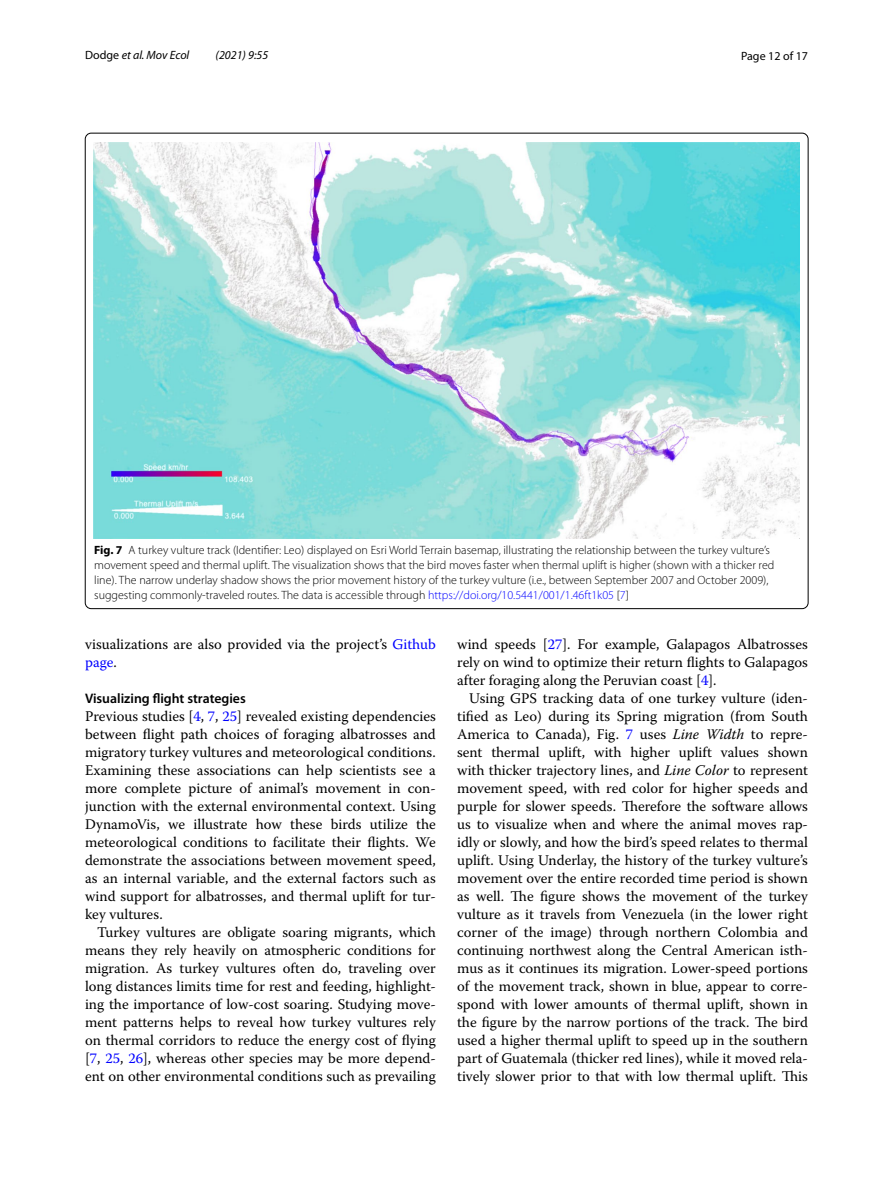
<style>
.page{position:relative;width:893px;height:1187px;background:#fff}
.page>*{position:absolute;margin:0;border:0;box-sizing:border-box;transform-origin:0 0}
.t1{font:14.7px/18px "Warnock Pro";color:#000;text-align:justify}
.t2{font:600 13.8px "Myriad Pro";color:#000}
.t3{font:300 12px/15px "Myriad Pro";color:#000}
.t4{font:italic 12px "Myriad Pro";color:#000}
.t5{font:12px "Myriad Pro";color:#000}
.s1{font-style:normal}
.s2{font-weight:700}
.s3{color:#00f}
.s4{font-style:italic}
</style>
<div class="page">
<img style="left:94px;top:142px;width:706px;height:397px">
<p class="t4" style="left:85px;top:48px;width:106px"><span class="s1">Dodge</span> et al. Mov Ecol</p>
<p class="t4" style="left:216px;top:48px;width:54px">(2021) 9:55</p>
<p class="t5" style="left:741px;top:48px;width:68px">Page 12 of 17</p>
<p class="t3" style="left:94px;top:542px;width:682px"><span class="s2">Fig. 7</span> A turkey vulture track (Identifier: Leo) displayed on Esri World Terrain basemap, illustrating the relationship between the turkey vulture’s movement speed and thermal uplift. The visualization shows that the bird moves faster when thermal uplift is higher (shown with a thicker red line). The narrow underlay shadow shows the prior movement history of the turkey vulture (i.e., between September 2007 and October 2009), suggesting commonly-traveled routes. The data is accessible through <span class="s3">https://doi.org/10.5441/001/1.46ft1k05</span> [<span class="s3">7</span>]</p>
<p class="t1" style="left:85px;top:635px;width:352px">visualizations are also provided via the project’s <span class="s3">Github page</span>.</p>
<p class="t2" style="left:85px;top:689px;width:162px">Visualizing flight strategies</p>
<p class="t1" style="left:85px;top:707px;width:352px">Previous studies [<span class="s3">4</span>, <span class="s3">7</span>, <span class="s3">25</span>] revealed existing dependencies between flight path choices of foraging albatrosses and migratory turkey vultures and meteorological conditions.<br>Examining these associations can help scientists see a more complete picture of animal’s movement in con&shy;junction with the external environmental context. Using DynamoVis, we illustrate how these birds utilize the meteorological conditions to facilitate their flights. We demonstrate the associations between movement speed, as an internal variable, and the external factors such as wind support for albatrosses, and thermal uplift for tur&shy;key vultures.</p>
<p class="t1" style="left:85px;top:923px;width:352px;text-indent:12px">Turkey vultures are obligate soaring migrants, which means they rely heavily on atmospheric conditions for migration. As turkey vultures often do, traveling over long distances limits time for rest and feeding, highlight&shy;ing the importance of low-cost soaring. Studying move&shy;ment patterns helps to reveal how turkey vultures rely on thermal corridors to reduce the energy cost of flying [<span class="s3">7</span>, <span class="s3">25</span>, <span class="s3">26</span>], whereas other species may be more depend&shy;ent on other environmental conditions such as prevailing</p>
<p class="t1" style="left:457px;top:635px;width:352px">wind speeds [<span class="s3">27</span>]. For example, Galapagos Albatrosses rely on wind to optimize their return flights to Galapagos after foraging along the Peruvian coast [<span class="s3">4</span>].</p>
<p class="t1" style="left:457px;top:689px;width:352px;text-indent:12px">Using GPS tracking data of one turkey vulture (iden&shy;tified as Leo) during its Spring migration (from South America to Canada), Fig. <span class="s3">7</span> uses <span class="s4">Line Width</span> to repre&shy;sent thermal uplift, with higher uplift values shown with thicker trajectory lines, and <span class="s4">Line Color</span> to represent movement speed, with red color for higher speeds and purple for slower speeds. Therefore the software allows us to visualize when and where the animal moves rap&shy;idly or slowly, and how the bird’s speed relates to thermal uplift. Using Underlay, the history of the turkey vulture’s movement over the entire recorded time period is shown as well. The figure shows the movement of the turkey vulture as it travels from Venezuela (in the lower right corner of the image) through northern Colombia and continuing northwest along the Central American isth&shy;mus as it continues its migration. Lower-speed portions of the movement track, shown in blue, appear to corre&shy;spond with lower amounts of thermal uplift, shown in the figure by the narrow portions of the track. The bird used a higher thermal uplift to speed up in the southern part of Guatemala (thicker red lines), while it moved rela&shy;tively slower prior to that with low thermal uplift. This</p>
</div>
